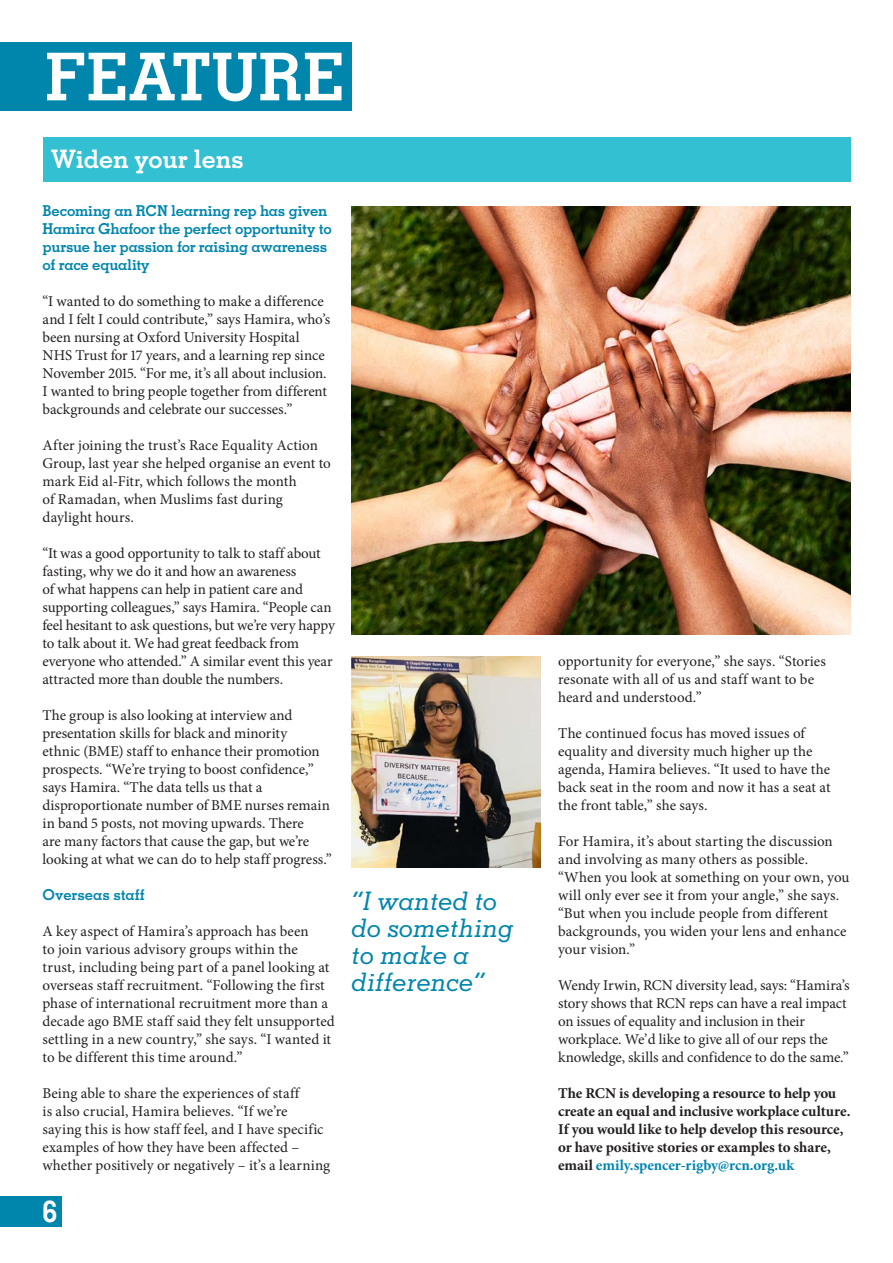
<style>
.page{position:relative;width:893px;height:1263px;background:#fff}
.page>*{position:absolute;margin:0;border:0;box-sizing:border-box;transform-origin:0 0}
.t1{font:700 65.85px "Memphis LT Std";letter-spacing:.005em;color:#fff}
.t2{font:700 30px "Memphis LT Std";color:#fff}
.t3{font:italic 500 25.5px/27px "Memphis LT Std";color:#0085ad}
.t4{font:700 25.5px "Memphis LT Std";letter-spacing:-.01em;color:#fff}
.t5{font:15px/18px "Minion Pro";color:#231f20}
.t6{font:700 15px/18px "Minion Pro";letter-spacing:-.01em;color:#231f20}
.t7{font:700 15px/18px "Memphis LT Std";letter-spacing:-.015em;color:#0085ad}
.s1{color:#0085ad}
</style>
<div class="page">
<div style="left:0;top:1196px;width:62px;height:30px;background:#0085ad"></div>
<div style="left:0;top:43px;width:352px;height:68px;background:#0085ad"></div>
<div style="left:43px;top:137px;width:807px;height:44px;background:#32c0d2"></div>
<img style="left:352px;top:206px;width:498px;height:428px">
<img style="left:351px;top:656px;width:189px;height:211px">
<h1 class="t1" style="left:45px;top:36px;width:300px">FEATURE</h1>
<h3 class="t4" style="left:51px;top:143px;width:194px">Widen your lens</h3>
<p class="t7" style="left:43px;top:201px;width:291px">Becoming an RCN learning rep has given Hamira Ghafoor the perfect opportunity to pursue her passion for raising awareness of race equality</p>
<p class="t5" style="left:43px;top:292px;width:289px">“I wanted to do something to make a difference and I felt I could contribute,” says Hamira, who’s been nursing at Oxford University Hospital NHS Trust for 17 years, and a learning rep since November 2015. “For me, it’s all about inclusion.<br>I wanted to bring people together from different backgrounds and celebrate our successes.”</p>
<p class="t5" style="left:43px;top:436px;width:290px">After joining the trust’s Race Equality Action Group, last year she helped organise an event to mark Eid al-Fitr, which follows the month<br>of Ramadan, when Muslims fast during daylight hours.</p>
<p class="t5" style="left:43px;top:544px;width:294px">“It was a good opportunity to talk to staff about fasting, why we do it and how an awareness<br>of what happens can help in patient care and supporting colleagues,” says Hamira. “People can feel hesitant to ask questions, but we’re very happy to talk about it. We had great feedback from everyone who attended.” A similar event this year attracted more than double the numbers.</p>
<p class="t5" style="left:43px;top:706px;width:291px">The group is also looking at interview and presentation skills for black and minority<br>ethnic (BME) staff to enhance their promotion prospects. “We’re trying to boost confidence,” says Hamira. “The data tells us that a disproportionate number of BME nurses remain in band 5 posts, not moving upwards. There<br>are many factors that cause the gap, but we’re looking at what we can do to help staff progress.”</p>
<p class="t7" style="left:43px;top:885px;width:104px">Overseas staff</p>
<p class="t5" style="left:43px;top:922px;width:294px">A key aspect of Hamira’s approach has been<br>to join various advisory groups within the<br>trust, including being part of a panel looking at overseas staff recruitment. “Following the first phase of international recruitment more than a decade ago BME staff said they felt unsupported settling in a new country,” she says. “I wanted it to be different this time around.”</p>
<p class="t5" style="left:43px;top:1084px;width:289px">Being able to share the experiences of staff<br>is also crucial, Hamira believes. “If we’re saying this is how staff feel, and I have specific examples of how they have been affected – whether positively or negatively – it’s a learning</p>
<h2 class="t2" style="left:42px;top:1192px;width:16px">6</h2>
<h3 class="t3" style="left:352px;top:887px;width:164px">“I wanted to do something to make a difference”</h3>
<p class="t5" style="left:558px;top:652px;width:269px">opportunity for everyone,” she says. “Stories resonate with all of us and staff want to be heard and understood.”</p>
<p class="t5" style="left:558px;top:724px;width:274px">The continued focus has moved issues of equality and diversity much higher up the agenda, Hamira believes. “It used to have the back seat in the room and now it has a seat at the front table,” she says.</p>
<p class="t5" style="left:558px;top:832px;width:293px">For Hamira, it’s about starting the discussion and involving as many others as possible. “When you look at something on your own, you will only ever see it from your angle,” she says. “But when you include people from different backgrounds, you widen your lens and enhance your vision.”</p>
<p class="t5" style="left:558px;top:976px;width:293px">Wendy Irwin, RCN diversity lead, says: “Hamira’s story shows that RCN reps can have a real impact on issues of equality and inclusion in their workplace. We’d like to give all of our reps the knowledge, skills and confidence to do the same.”</p>
<p class="t6" style="left:558px;top:1084px;width:294px">The RCN is developing a resource to help you create an equal and inclusive workplace culture.<br>If you would like to help develop this resource, or have positive stories or examples to share, email <span class="s1">emily.spencer-rigby@rcn.org.uk</span></p>
</div>
